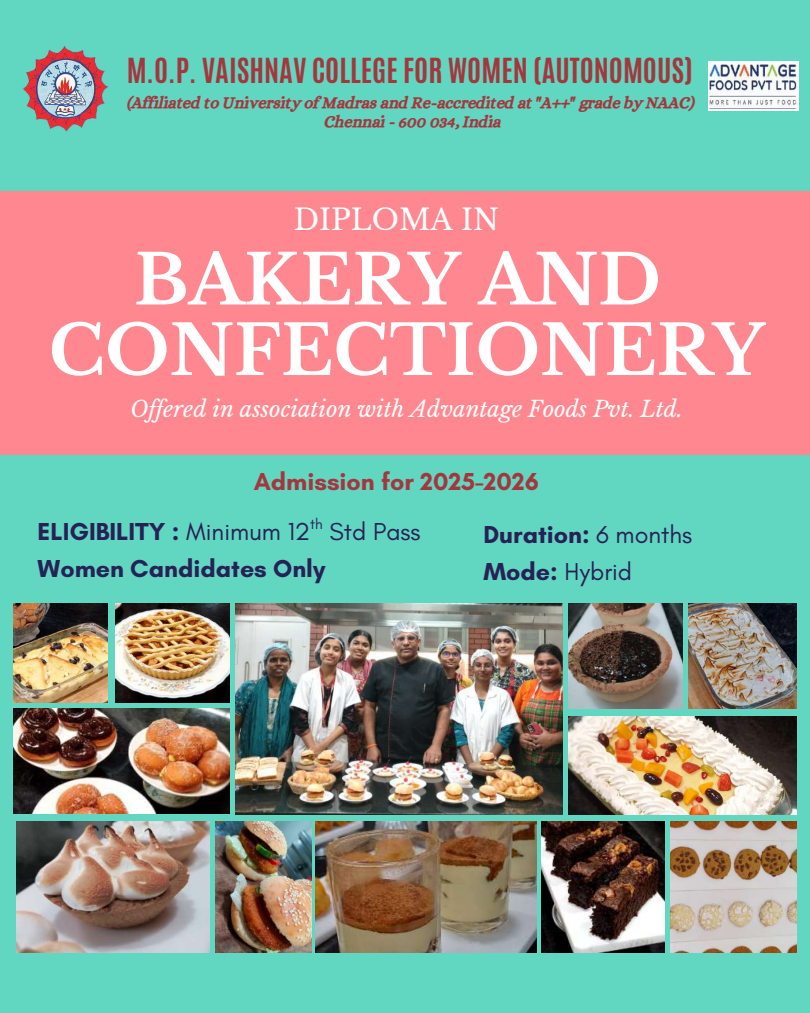
<style>
.page{position:relative;width:810px;height:1013px;background:#fff}
.page>*{position:absolute;margin:0;border:0;box-sizing:border-box;transform-origin:0 0}
.t1{font:700 68.4px/70.5px "Libre Baskerville";color:#fff;text-align:center}
.t2{font:700 28.9px "Antonio";color:#a6363d}
.t3{font:28.8px "Libre Baskerville";color:#fff}
.t4{font:700 25px/36.8px "Glacial Indifference";color:#282155}
.t5{font:25px "Glacial Indifference";color:#282155}
.t6{font:700 25px "Glacial Indifference";color:#a6363d}
.t7{font:italic 22px "Libre Baskerville";color:#fff}
.t8{font:16.3px/19.5px "CA Generated";color:#a6363d;text-align:center}
.t9{font:15px "Glacial Indifference";color:#282155}
.s1{font-weight:700}
.s2{font-weight:400}
</style>
<div class="page">
<div style="left:0;top:0;width:810px;height:1012px;background:#61d7c2"></div>
<div style="left:0;top:191px;width:810px;height:264px;background:#ff8890"></div>
<img style="left:709px;top:61px;width:89px;height:49px">
<img style="left:23px;top:46px;width:85px;height:86px">
<img style="left:235px;top:603px;width:328px;height:211px">
<img style="left:116px;top:603px;width:114px;height:99px">
<img style="left:569px;top:603px;width:114px;height:105px">
<img style="left:569px;top:716px;width:228px;height:98px">
<img style="left:13px;top:603px;width:95px;height:99px">
<img style="left:13px;top:708px;width:216px;height:105px">
<img style="left:689px;top:603px;width:108px;height:105px">
<img style="left:17px;top:821px;width:192px;height:131px">
<img style="left:315px;top:821px;width:221px;height:131px">
<img style="left:541px;top:821px;width:123px;height:131px">
<img style="left:671px;top:821px;width:126px;height:131px">
<img style="left:216px;top:821px;width:96px;height:131px">
<h2 class="t2" style="left:127px;top:49px;width:568px">M.O.P. VAISHNAV COLLEGE FOR WOMEN (AUTONOMOUS)</h2>
<p class="t8" style="left:128px;top:92px;width:569px">(Affiliated to University of Madras and Re-accredited at "A++" grade by NAAC)<br>Chennai - 600 034, India</p>
<h3 class="t3" style="left:294px;top:202px;width:207px">DIPLOMA IN</h3>
<h1 class="t1" style="left:49px;top:245px;width:717px">BAKERY AND<br>CONFECTIONERY</h1>
<h3 class="t7" style="left:130px;top:396px;width:554px">Of ered in association with Advantage Foods Pvt. Ltd.</h3>
<h3 class="t6" style="left:254px;top:466px;width:287px">Admission for 2025-2026</h3>
<p class="t9" style="left:310px;top:515px;width:14px">th</p>
<h3 class="t4" style="left:38px;top:549px;width:289px">Women Candidates Only</h3>
<h3 class="t5" style="left:38px;top:516px;width:385px"><span class="s1">ELIGIBILITY :</span> Minimum 12 Std Pass</h3>
<h3 class="t4" style="left:483px;top:516px;width:210px">Duration: <span class="s2">6 months<br></span>Mode: <span class="s2">Hybrid</span></h3>
</div>
